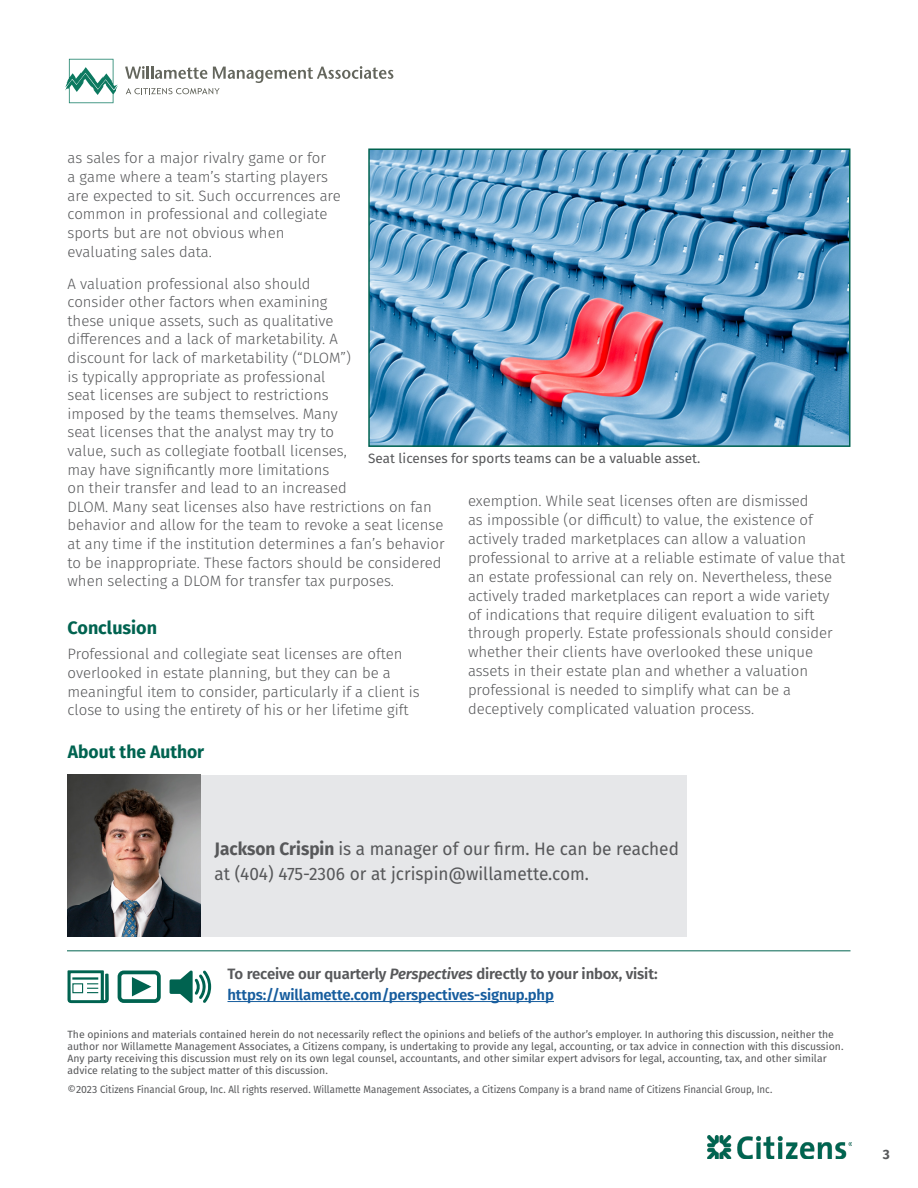
<style>
.page{position:relative;width:918px;height:1188px;background:#fff}
.page>*{position:absolute;margin:0;border:0;box-sizing:border-box;transform-origin:0 0}
.Copy{font:18px/25.5px "Fira Sans";color:#57585a;scale:.96 1}
.Copy-2{font:700 18px "Fira Sans";color:#006350}
.Subheads{font:700 18px "Fira Sans";color:#006350}
.Copy-3{font:300 15px/18.6px "Fira Sans";color:#57585a}
.Subheads-2{font:600 15px/21px "Fira Sans";letter-spacing:-.01em;color:#57585a}
.Footnote{font:13.5px "Fira Sans";color:#57585a}
.t1{font:700 13.5px "Fira Sans";color:#57585a}
.Subheads-3{font:10.5px/12px "Fira Sans";color:#57585a}
.s1{font-weight:700}
.s2{font-style:italic}
.s3{color:#175d9e}
</style>
<div class="page">
<img style="left:707px;top:1136px;width:144px;height:23px">
<svg style="left:125px;top:66px;width:268px;height:28px"></svg>
<svg style="left:65px;top:59px;width:53px;height:44px"></svg>
<hr style="left:67px;top:950px;width:784px;height:1px;background:#006350">
<div style="left:118px;top:971px;width:43px;height:32px;border:4px solid #006350;border-radius:4px"></div>
<svg style="left:130px;top:975px;width:24px;height:22px"></svg>
<svg style="left:67px;top:970px;width:42px;height:34px"></svg>
<svg style="left:170px;top:970px;width:41px;height:33px"></svg>
<hr style="left:228px;top:1001px;width:326px;height:1px;background:#175d9e">
<div style="left:68px;top:775px;width:619px;height:162px;background:#e6e7e9"></div>
<img style="left:68px;top:775px;width:133px;height:162px">
<img style="left:371px;top:151px;width:476px;height:293px">
<div style="left:368px;top:148px;width:482px;height:299px;border:2px solid #006350"></div>
<p class="Copy-3" style="left:68px;top:149px;width:275px">as sales for a major rivalry game or for<br>a game where a team’s starting players are expected to sit. Such occurrences are common in professional and collegiate sports but are not obvious when evaluating sales data.</p>
<p class="Copy-3" style="left:68px;top:274px;width:379px">A valuation professional also should<br>consider other factors when examining<br>these unique assets, such as qualitative<br>differences and a lack of marketability. A<br>discount for lack of marketability (“DLOM”)<br>is typically appropriate as professional<br>seat licenses are subject to restrictions<br>imposed by the teams themselves. Many<br>seat licenses that the analyst may try to<br>value, such as collegiate football licenses,<br>may have significantly more limitations<br>on their transfer and lead to an increased<br>DLOM. Many seat licenses also have restrictions on fan behavior and allow for the team to revoke a seat license at any time if the institution determines a fan’s behavior to be inappropriate. These factors should be considered when selecting a DLOM for transfer tax purposes.</p>
<p class="Subheads" style="left:68px;top:613px;width:91px">Conclusion</p>
<p class="Copy-3" style="left:68px;top:644px;width:354px">Professional and collegiate seat licenses are often overlooked in estate planning, but they can be a meaningful item to consider, particularly if a client is close to using the entirety of his or her lifetime gift</p>
<p class="Footnote" style="left:368px;top:448px;width:334px">Seat licenses for sports teams can be a valuable asset.</p>
<p class="Copy-3" style="left:468px;top:491px;width:379px">exemption. While seat licenses often are dismissed<br>as impossible (or difficult) to value, the existence of actively traded marketplaces can allow a valuation professional to arrive at a reliable estimate of value that an estate professional can rely on. Nevertheless, these actively traded marketplaces can report a wide variety of indications that require diligent evaluation to sift through properly. Estate professionals should consider whether their clients have overlooked these unique assets in their estate plan and whether a valuation professional is needed to simplify what can be a deceptively complicated valuation process.</p>
<p class="Copy-2" style="left:68px;top:737px;width:138px">About the Author</p>
<p class="Copy" style="left:215px;top:835px;width:485px"><span class="s1">Jackson Crispin</span> is a manager of our firm. He can be reached at (404) 475-2306 or at jcrispin@willamette.com.</p>
<p class="Subheads-2" style="left:228px;top:962px;width:432px">To receive our quarterly <span class="s2">Perspectives</span> directly to your inbox, visit: <span class="s3">https://willamette.com/perspectives-signup.php</span></p>
<p class="Subheads-3" style="left:68px;top:1028px;width:778px">The opinions and materials contained herein do not necessarily reflect the opinions and beliefs of the author’s employer. In authoring this discussion, neither the author nor Willamette Management Associates, a Citizens company, is undertaking to provide any legal, accounting, or tax advice in connection with this discussion.<br>Any party receiving this discussion must rely on its own legal counsel, accountants, and other similar expert advisors for legal, accounting, tax, and other similar advice relating to the subject matter of this discussion.</p>
<p class="Subheads-3" style="left:68px;top:1083px;width:706px">©2023 Citizens Financial Group, Inc. All rights reserved. Willamette Management Associates, a Citizens Company is a brand name of Citizens Financial Group, Inc.</p>
<p class="t1" style="left:883px;top:1143px;width:9px">3</p>
</div>
